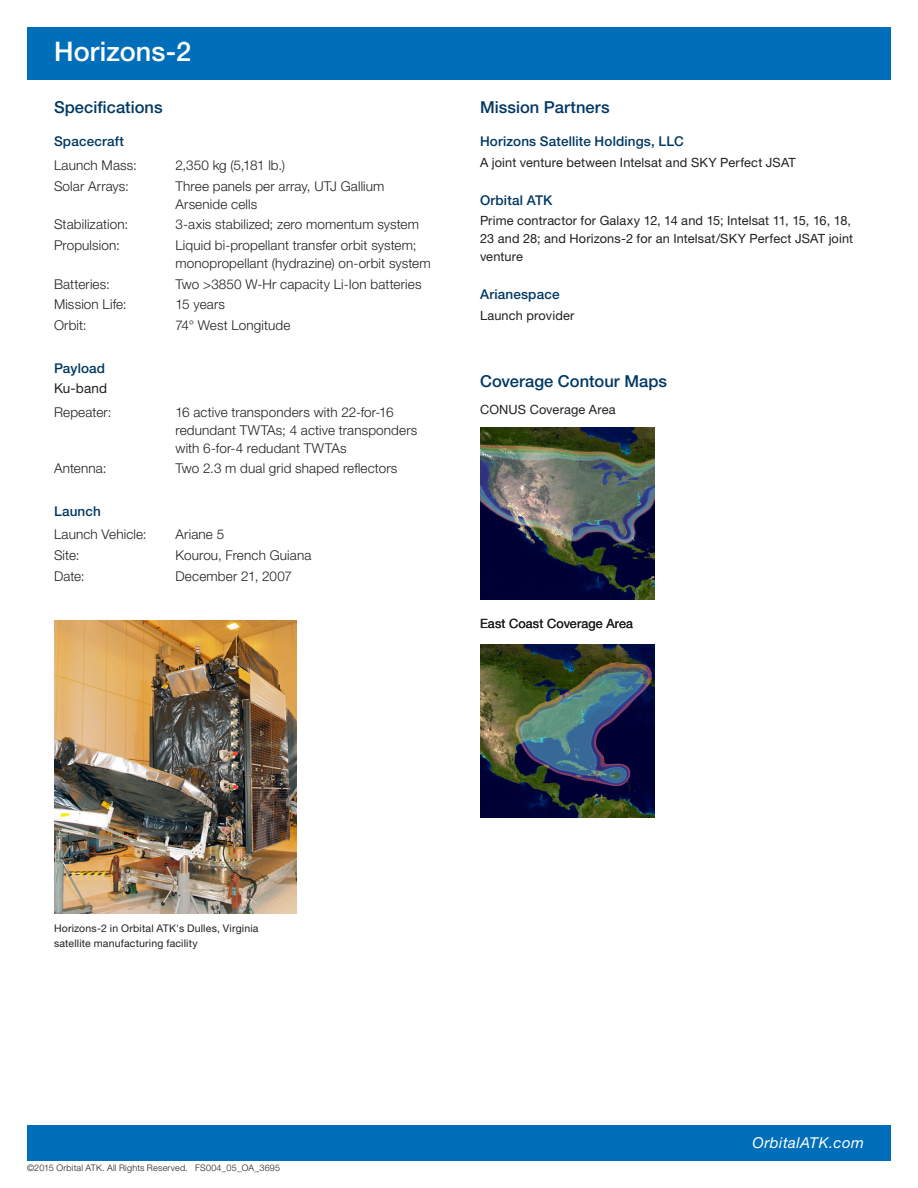
<style>
.page{position:relative;width:918px;height:1188px;background:#fff}
.page>*{position:absolute;margin:0;border:0;box-sizing:border-box;transform-origin:0 0}
.Pg_2_MASTHEAD{font:500 27px "Helvetica Neue LT Std";letter-spacing:.005em;color:#fff}
.Pg_2_HEAD{font:500 16.5px "Helvetica Neue LT Std";letter-spacing:.005em;color:#003864}
.t1{font:italic 15px "Helvetica Neue LT Std";letter-spacing:.035em;color:#fff}
.Pg_2_SPEC_BODY{font:300 13.5px/18px "Helvetica Neue LT Std";letter-spacing:.01em;color:#231f20}
.Pg_2_SUBHEAD_1{font:500 13.5px "Helvetica Neue LT Std";letter-spacing:.01em;color:#003864}
.Pg_2_SUBHEAD_2{font:13.5px "Helvetica Neue LT Std";letter-spacing:.01em;color:#231f20}
.Pg_2_BODY{font:12.75px/18px "Helvetica Neue LT Std";letter-spacing:.01em;color:#231f20}
.t2{font:10.5px/15px "Helvetica Neue LT Std";letter-spacing:.015em;color:#231f20}
.t3{font:300 9px "Helvetica Neue LT Std";letter-spacing:.025em;color:#231f20}
</style>
<div class="page">
<div style="left:27px;top:27px;width:864px;height:52px;background:#006eb9"></div>
<div style="left:27px;top:1126px;width:864px;height:35px;background:#006eb9"></div>
<img style="left:480px;top:645px;width:175px;height:173px">
<img style="left:480px;top:427px;width:175px;height:173px">
<img style="left:54px;top:620px;width:243px;height:293px">
<p class="Pg_2_MASTHEAD" style="left:54px;top:35px;width:139px">Horizons-2</p>
<p class="Pg_2_HEAD" style="left:54px;top:97px;width:110px">Specifications</p>
<p class="Pg_2_SUBHEAD_1" style="left:54px;top:134px;width:72px">Spacecraft</p>
<p class="Pg_2_SPEC_BODY" style="left:54px;top:156px;width:84px">Launch Mass:</p>
<p class="Pg_2_SPEC_BODY" style="left:176px;top:156px;width:111px">2,350 kg (5,181 lb.)</p>
<p class="Pg_2_SPEC_BODY" style="left:54px;top:176px;width:76px">Solar Arrays:</p>
<p class="Pg_2_SPEC_BODY" style="left:176px;top:176px;width:211px">Three panels per array, UTJ Gallium<br>Arsenide cells</p>
<p class="Pg_2_SPEC_BODY" style="left:54px;top:215px;width:76px">Stabilization:</p>
<p class="Pg_2_SPEC_BODY" style="left:176px;top:215px;width:245px">3-axis stabilized; zero momentum system</p>
<p class="Pg_2_SPEC_BODY" style="left:54px;top:236px;width:67px">Propulsion:</p>
<p class="Pg_2_SPEC_BODY" style="left:176px;top:236px;width:257px">Liquid bi-propellant transfer orbit system; monopropellant (hydrazine) on-orbit system</p>
<p class="Pg_2_SPEC_BODY" style="left:54px;top:275px;width:57px">Batteries:</p>
<p class="Pg_2_SPEC_BODY" style="left:176px;top:275px;width:248px">Two &gt;3850 W-Hr capacity Li-Ion batteries</p>
<p class="Pg_2_SPEC_BODY" style="left:54px;top:295px;width:74px">Mission Life:</p>
<p class="Pg_2_SPEC_BODY" style="left:176px;top:295px;width:51px">15 years</p>
<p class="Pg_2_SPEC_BODY" style="left:54px;top:316px;width:34px">Orbit:</p>
<p class="Pg_2_SPEC_BODY" style="left:176px;top:316px;width:116px">74° West Longitude</p>
<p class="Pg_2_SUBHEAD_1" style="left:54px;top:360px;width:53px">Payload</p>
<p class="Pg_2_SUBHEAD_2" style="left:54px;top:380px;width:55px">Ku-band</p>
<p class="Pg_2_SPEC_BODY" style="left:54px;top:403px;width:59px">Repeater:</p>
<p class="Pg_2_SPEC_BODY" style="left:176px;top:403px;width:243px">16 active transponders with 22-for-16 redundant TWTAs; 4 active transponders with 6-for-4 redudant TWTAs</p>
<p class="Pg_2_SPEC_BODY" style="left:54px;top:459px;width:54px">Antenna:</p>
<p class="Pg_2_SPEC_BODY" style="left:176px;top:459px;width:223px">Two 2.3 m dual grid shaped reflectors</p>
<p class="Pg_2_SUBHEAD_1" style="left:54px;top:503px;width:48px">Launch</p>
<p class="Pg_2_SPEC_BODY" style="left:54px;top:525px;width:94px">Launch Vehicle:</p>
<p class="Pg_2_SPEC_BODY" style="left:176px;top:525px;width:50px">Ariane 5</p>
<p class="Pg_2_SPEC_BODY" style="left:54px;top:546px;width:27px">Site:</p>
<p class="Pg_2_SPEC_BODY" style="left:176px;top:546px;width:138px">Kourou, French Guiana</p>
<p class="Pg_2_SPEC_BODY" style="left:54px;top:566px;width:32px">Date:</p>
<p class="Pg_2_SPEC_BODY" style="left:176px;top:566px;width:118px">December 21, 2007</p>
<p class="Pg_2_HEAD" style="left:480px;top:97px;width:131px">Mission Partners</p>
<p class="Pg_2_SUBHEAD_1" style="left:480px;top:134px;width:205px">Horizons Satellite Holdings, LLC</p>
<p class="Pg_2_BODY" style="left:480px;top:153px;width:317px">A joint venture between Intelsat and SKY Perfect JSAT</p>
<p class="Pg_2_SUBHEAD_1" style="left:480px;top:192px;width:74px">Orbital ATK</p>
<p class="Pg_2_BODY" style="left:480px;top:212px;width:375px">Prime contractor for Galaxy 12, 14 and 15; Intelsat 11, 15, 16, 18,<br>23 and 28; and Horizons-2 for an Intelsat/SKY Perfect JSAT joint venture</p>
<p class="Pg_2_SUBHEAD_1" style="left:480px;top:286px;width:81px">Arianespace</p>
<p class="Pg_2_BODY" style="left:480px;top:306px;width:96px">Launch provider</p>
<p class="Pg_2_HEAD" style="left:480px;top:372px;width:189px">Coverage Contour Maps</p>
<p class="Pg_2_BODY" style="left:480px;top:400px;width:137px">CONUS Coverage Area</p>
<p class="Pg_2_BODY" style="left:480px;top:614px;width:155px">East Coast Coverage Area</p>
<p class="t2" style="left:54px;top:920px;width:206px">Horizons-2 in Orbital ATK's Dulles, Virginia satellite manufacturing facility</p>
<p class="t3" style="left:27px;top:1162px;width:255px">©2015 Orbital ATK. All Rights Reserved. FS004_05_OA_3695</p>
<p class="t1" style="left:752px;top:1134px;width:113px">OrbitalATK.com</p>
</div>
